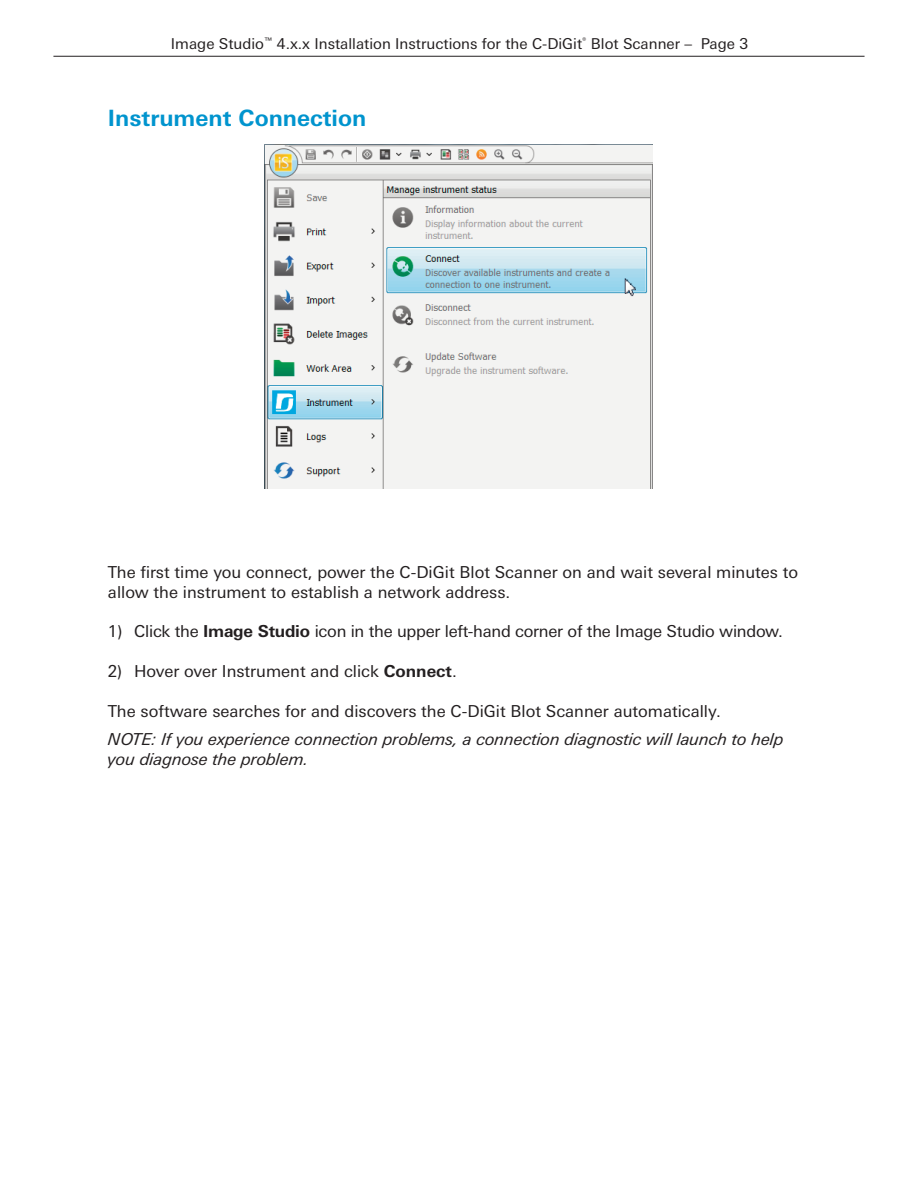
<style>
.page{position:relative;width:918px;height:1188px;background:#fff}
.page>*{position:absolute;margin:0;border:0;box-sizing:border-box;transform-origin:0 0}
.t1{font:700 22.5px "Univers Next Pro";color:#0094ce}
.t2{font:16.5px/19.8px "Univers Next Pro";color:#231f20}
.t3{font:italic 16.5px/19.8px "Univers Next Pro";color:#231f20}
.t4{font:15px "Univers Next Pro";color:#231f20}
.s1{font-weight:700}
</style>
<div class="page">
<hr style="left:53px;top:56px;width:812px;height:1px;background:#231f20">
<img style="left:265px;top:144px;width:388px;height:345px">
<p class="t4" style="left:171px;top:38px;width:579px">Image Studio<sup>™</sup> 4.x.x Installation Instructions for the C-DiGit<sup>®</sup> Blot Scanner – Page 3</p>
<h1 class="t1" style="left:108px;top:109px;width:260px">Instrument Connection</h1>
<p class="t2" style="left:108px;top:564px;width:692px">The first time you connect, power the C-DiGit Blot Scanner on and wait several minutes to allow the instrument to establish a network address.</p>
<p class="t2" style="left:108px;top:623px;width:677px">1) Click the <span class="s1">Image Studio</span> icon in the upper left-hand corner of the Image Studio window.</p>
<p class="t2" style="left:108px;top:663px;width:350px">2) Hover over Instrument and click <span class="s1">Connect</span>.</p>
<p class="t2" style="left:108px;top:702px;width:614px">The software searches for and discovers the C-DiGit Blot Scanner automatically.</p>
<p class="t3" style="left:108px;top:731px;width:677px">NOTE: If you experience connection problems, a connection diagnostic will launch to help you diagnose the problem.</p>
</div>
